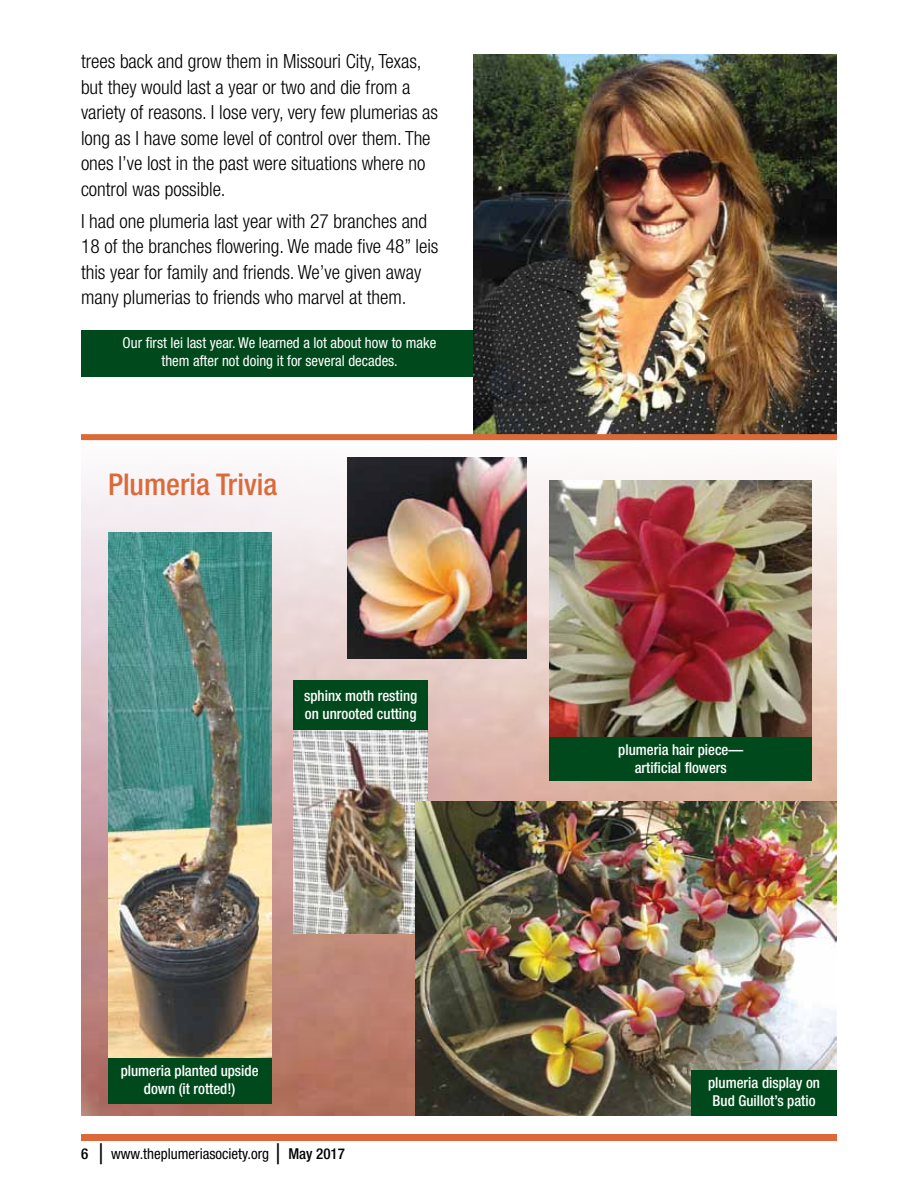
<style>
.page{position:relative;width:918px;height:1188px;background:#fff}
.page>*{position:absolute;margin:0;border:0;box-sizing:border-box;transform-origin:0 0}
.t1{font:500 condensed 30px "Helvetica Neue LT Std";color:#dc6a39}
.t2{font:300 condensed 19.5px/25.5px "Helvetica Neue LT Std";color:#000}
.t3{font:500 condensed 15px/18px "Helvetica Neue LT Std";color:#fff;text-align:center}
.t4{font:condensed 15px/18px "Helvetica Neue LT Std";color:#fff;text-align:center}
.t5{font:condensed 15px "Helvetica Neue LT Std";color:#000}
.s1{font-weight:500}
.s2{font-family:"Brush Script Std";font-stretch:normal;font-size:21px}
</style>
<div class="page">
<div style="left:81px;top:1134px;width:756px;height:7px;background:#dc6a39"></div>
<img style="left:81px;top:440px;width:756px;height:676px">
<div style="left:81px;top:330px;width:410px;height:47px;background:#00491c"></div>
<img style="left:473px;top:54px;width:364px;height:380px">
<div style="left:81px;top:434px;width:756px;height:6px;background:#dc6a39"></div>
<img style="left:550px;top:480px;width:262px;height:257px">
<img style="left:108px;top:533px;width:163px;height:526px">
<img style="left:294px;top:729px;width:134px;height:204px">
<div style="left:550px;top:737px;width:262px;height:44px;background:#00491c"></div>
<div style="left:108px;top:1059px;width:163px;height:45px;background:#00491c"></div>
<div style="left:294px;top:680px;width:134px;height:49px;background:#00491c"></div>
<img style="left:415px;top:801px;width:422px;height:315px">
<img style="left:348px;top:458px;width:178px;height:201px">
<div style="left:691px;top:1071px;width:146px;height:45px;background:#00491c"></div>
<p class="t2" style="left:81px;top:48px;width:359px">trees back and grow them in Missouri City, Texas, but they would last a year or two and die from a variety of reasons. I lose very, very few plumerias as long as I have some level of control over them. The ones I’ve lost in the past were situations where no control was possible.</p>
<p class="t2" style="left:81px;top:208px;width:359px">I had one plumeria last year with 27 branches and 18 of the branches flowering. We made five 48” leis this year for family and friends. We’ve given away many plumerias to friends who marvel at them.</p>
<p class="t4" style="left:123px;top:333px;width:315px">Our first lei last year. We learned a lot about how to make them after not doing it for several decades.</p>
<h1 class="t1" style="left:108px;top:466px;width:171px">Plumeria Trivia</h1>
<p class="t3" style="left:304px;top:686px;width:115px;text-align:left">sphinx moth resting on unrooted cutting</p>
<p class="t3" style="left:121px;top:1062px;width:139px">plumeria planted upside down (it rotted!)</p>
<p class="t5" style="left:81px;top:1145px;width:265px"><span class="s1">6</span> <span class="s2">|</span> www.theplumeriasociety.org <span class="s2">|</span> <span class="s1">May 2017</span></p>
<p class="t3" style="left:618px;top:741px;width:127px">plumeria hair piece— artificial flowers</p>
<p class="t3" style="left:708px;top:1074px;width:113px;text-align:left">plumeria display on<br>Bud Guillot’s patio</p>
</div>
